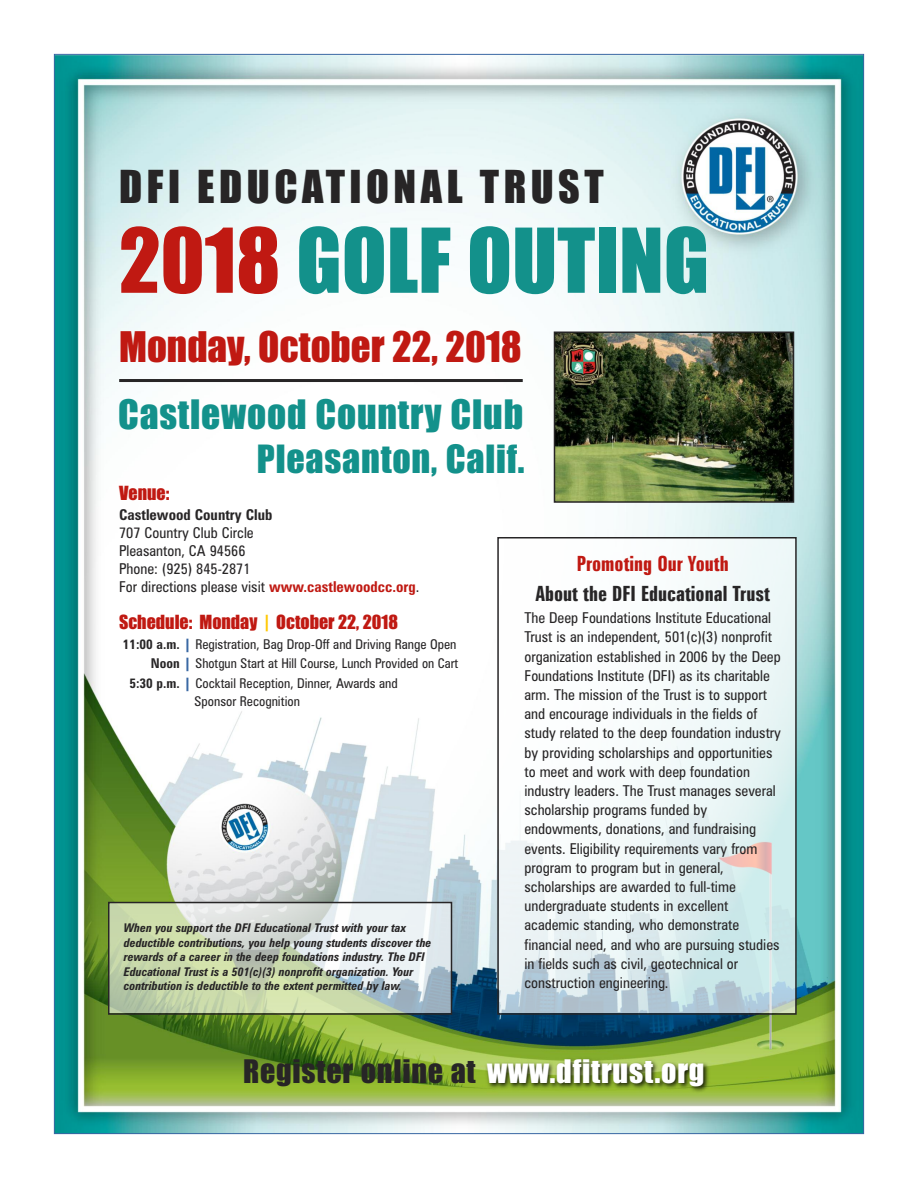
<style>
.page{position:relative;width:918px;height:1188px;background:#fff}
.page>*{position:absolute;margin:0;border:0;box-sizing:border-box;transform-origin:0 0}
.t1{font:82.5px "Impact";color:#13918b}
.t2{font:42px "Impact";letter-spacing:.105em;color:#272526}
.t3{font:39px "Impact";color:#c01912}
.t4{font:37.5px "Impact";letter-spacing:.02em;color:#13918b}
.t5{font:36px "Impact";letter-spacing:.02em;color:#13918b}
.t6{font:30px "Impact";letter-spacing:.025em;color:#272526}
.t7{font:700 extra-condensed 21px "Zurich BT";color:#272526}
.t8{font:700 extra-condensed 21px "Zurich BT";color:#c01912}
.t9{font:18px "Impact";color:#c01912}
.t10{font:condensed 15px/19.2px "Zurich BT";color:#272526}
.t11{font:700 condensed 15px "Zurich BT";color:#272526}
.t12{font:condensed 13.5px "Zurich BT";color:#272526}
.t13{font:italic 700 condensed 12px/14.4px "Zurich BT";color:#272526}
.s1{color:#c01912}
.s2{font-weight:700;color:#c01912}
.s3{color:#ffc800}
.s4{font-weight:700}
.s5{color:#3867a3}
.s6{color:#fff}
</style>
<div class="page">
<img style="left:56px;top:56px;width:806px;height:1076px">
<img style="left:557px;top:335px;width:234px;height:165px">
<div style="left:554px;top:332px;width:240px;height:171px;border:2px solid #272526"></div>
<hr style="left:119px;top:379px;width:404px;height:3px;background:#272526">
<div style="left:499px;top:538px;width:296px;height:475px;background:#fff;opacity:.69"></div>
<div style="left:497px;top:537px;width:300px;height:478px;border:2px solid #272526"></div>
<div style="left:110px;top:903px;width:341px;height:110px;background:#fff;opacity:.61"></div>
<div style="left:108px;top:902px;width:344px;height:113px;border:2px solid #272526"></div>
<img style="left:506px;top:1047px;width:240px;height:61px">
<img style="left:197px;top:1043px;width:309px;height:70px">
<h2 class="t2" style="left:119px;top:164px;width:486px">DFI EDUCATIONAL TRUST</h2>
<h1 class="t1" style="left:119px;top:216px;width:592px"><span class="s1">2018</span> GOLF OUTING</h1>
<h3 class="t3" style="left:119px;top:326px;width:404px">Monday, October 22, 2018</h3>
<h3 class="t4" style="left:118px;top:394px;width:406px">Castlewood Country Club</h3>
<h3 class="t5" style="left:257px;top:440px;width:269px">Pleasanton, Calif.</h3>
<p class="t9" style="left:119px;top:483px;width:52px">Venue:</p>
<p class="t11" style="left:119px;top:509px;width:155px">Castlewood Country Club</p>
<p class="t10" style="left:119px;top:525px;width:302px;line-height:18px">707 Country Club Circle<br>Pleasanton, CA 94566<br>Phone: (925) 845-2871<br>For directions please visit <span class="s2">www.castlewoodcc.org</span>.</p>
<p class="t9" style="left:119px;top:612px;width:280px">Schedule: Monday <span class="s3">|</span> October 22, 2018</p>
<p class="t12" style="left:123px;top:639px;width:335px"><span class="s4">11:00 a.m.</span><span class="s5">|</span>Registration, Bag Drop-Off and Driving Range Open</p>
<p class="t12" style="left:151px;top:659px;width:309px"><span class="s4">Noon</span><span class="s5">|</span>Shotgun Start at Hill Course, Lunch Provided on Cart</p>
<p class="t12" style="left:129px;top:678px;width:270px"><span class="s4">5:30 p.m.</span><span class="s5">|</span>Cocktail Reception, Dinner, Awards and</p>
<p class="t12" style="left:194px;top:696px;width:107px">Sponsor Recognition</p>
<p class="t13" style="left:124px;top:922px;width:309px">When you support the DFI Educational Trust with your tax deductible contributions, you help young students discover the rewards of a career in the deep foundations industry. The DFI Educational Trust is a 501(c)(3) nonprofit organization. Your contribution is deductible to the extent permitted by law.</p>
<h3 class="t8" style="left:577px;top:556px;width:153px">Promoting Our Youth</h3>
<h3 class="t7" style="left:536px;top:586px;width:236px">About the DFI Educational Trust</h3>
<p class="t10" style="left:525px;top:610px;width:258px">The Deep Foundations Institute Educational Trust is an independent, 501(c)(3) nonprofit organization established in 2006 by the Deep Foundations Institute (DFI) as its charitable arm. The mission of the Trust is to support and encourage individuals in the fields of study related to the deep foundation industry by providing scholarships and opportunities to meet and work with deep foundation industry leaders. The Trust manages several scholarship programs funded by endowments, donations, and fundraising events. Eligibility requirements vary from program to program but in general, scholarships are awarded to full-time undergraduate students in excellent academic standing, who demonstrate financial need, and who are pursuing studies in fields such as civil, geotechnical or construction engineering.</p>
<h3 class="t6" style="left:243px;top:1055px;width:463px">Register online at <span class="s6">www.dfitrust.org</span></h3>
</div>
